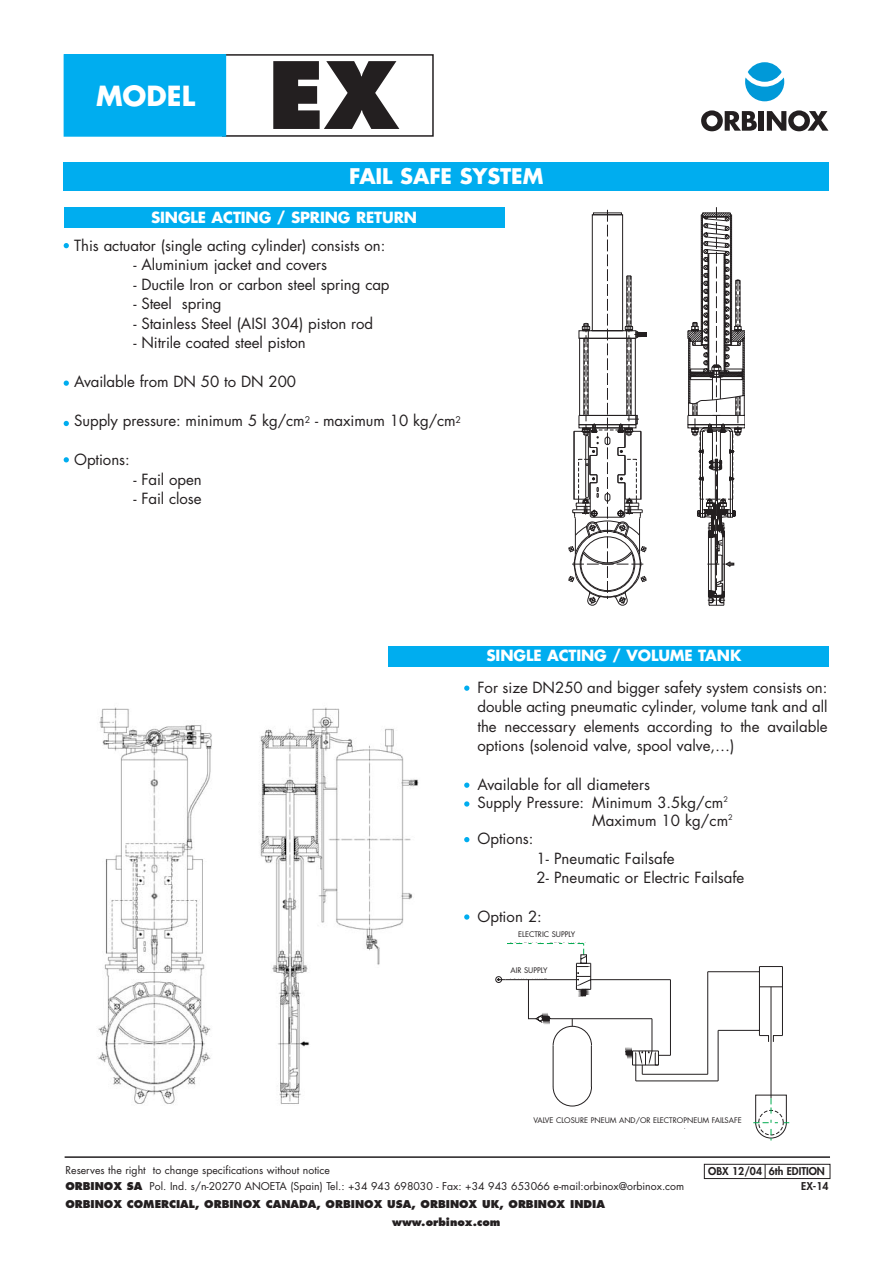
<style>
.page{position:relative;width:893px;height:1263px;background:#fff}
.page>*{position:absolute;margin:0;border:0;box-sizing:border-box;transform-origin:0 0}
.t1{font:800 90px "Futura";color:#231f20}
.t2{font:700 27px "Futura";color:#fff}
.t3{font:700 21px "Futura";letter-spacing:-.005em;color:#fff}
.t4{font:15px/19.5px "Futura";letter-spacing:-.005em;color:#231f20;text-align:justify}
.t5{font:700 15px "Futura";letter-spacing:-.005em;color:#fff}
.t6{font:10.5px/16.5px "Futura";color:#231f20}
.t7{font:800 10.5px "Futura";color:#231f20}
.t8{font:800 10.5px/15px "Futura";color:#231f20}
.t9{font:7.5px "Futura";color:#231f20}
.s1{font-weight:800}
</style>
<div class="page">
<svg style="left:510px;top:942px;width:238px;height:165px"></svg>
<svg style="left:495px;top:943px;width:164px;height:163px"></svg>
<hr style="left:717px;top:1030px;width:1px;height:51px;background:#231f20">
<hr style="left:707px;top:972px;width:1px;height:102px;background:#231f20">
<hr style="left:770px;top:987px;width:1px;height:111px;background:#231f20">
<hr style="left:670px;top:980px;width:1px;height:75px;background:#231f20">
<svg style="left:753px;top:1095px;width:36px;height:46px"></svg>
<hr style="left:718px;top:1030px;width:41px;height:1px;background:#231f20">
<hr style="left:707px;top:971px;width:52px;height:1px;background:#231f20">
<hr style="left:759px;top:967px;width:1px;height:69px;background:#231f20">
<hr style="left:782px;top:967px;width:1px;height:69px;background:#231f20">
<svg style="left:760px;top:986px;width:22px;height:1px"></svg>
<svg style="left:759px;top:1035px;width:23px;height:7px"></svg>
<svg style="left:759px;top:966px;width:23px;height:1px"></svg>
<div style="left:222px;top:54px;width:211px;height:83px;border:2px solid #231f20"></div>
<div style="left:64px;top:55px;width:161px;height:81px;background:#00adef"></div>
<div style="left:64px;top:54px;width:162px;height:83px;border:2px solid #00adef"></div>
<div style="left:64px;top:162px;width:765px;height:29px;background:#00adef"></div>
<div style="left:388px;top:646px;width:441px;height:20px;background:#00adef"></div>
<div style="left:64px;top:207px;width:440px;height:21px;background:#00adef"></div>
<svg style="left:701px;top:110px;width:55px;height:21px"></svg>
<div style="left:759px;top:111px;width:5px;height:20px;background:#231f20"></div>
<svg style="left:766px;top:110px;width:62px;height:21px"></svg>
<div style="left:747px;top:62px;width:34px;height:20px;background:#0099d8;border-radius:50%"></div>
<svg style="left:745px;top:78px;width:39px;height:23px"></svg>
<svg style="left:64px;top:243px;width:5px;height:5px"></svg>
<svg style="left:64px;top:381px;width:5px;height:5px"></svg>
<svg style="left:64px;top:421px;width:5px;height:5px"></svg>
<svg style="left:64px;top:457px;width:5px;height:5px"></svg>
<svg style="left:464px;top:686px;width:5px;height:5px"></svg>
<svg style="left:464px;top:783px;width:5px;height:5px"></svg>
<svg style="left:464px;top:837px;width:5px;height:5px"></svg>
<svg style="left:464px;top:801px;width:5px;height:6px"></svg>
<svg style="left:464px;top:914px;width:5px;height:6px"></svg>
<div style="left:506px;top:965px;width:46px;height:13px;background:#fff"></div>
<img style="left:97px;top:707px;width:322px;height:397px">
<svg style="left:568px;top:207px;width:176px;height:399px"></svg>
<hr style="left:65px;top:1156px;width:765px;height:2px;background:#231f20">
<div style="left:704px;top:1164px;width:126px;height:15px;border:1px solid #231f20"></div>
<svg style="left:764px;top:1164px;width:1px;height:14px"></svg>
<h2 class="t2" style="left:96px;top:84px;width:100px">MODEL</h2>
<h1 class="t1" style="left:268px;top:56px;width:132px">EX</h1>
<h3 class="t3" style="left:349px;top:167px;width:195px">FAIL SAFE SYSTEM</h3>
<p class="t5" style="left:151px;top:210px;width:267px">SINGLE ACTING / SPRING RETURN</p>
<p class="t4" style="left:74px;top:237px;width:312px">This actuator (single acting cylinder) consists on:</p>
<p class="t4" style="left:133px;top:256px;width:195px">- Aluminium jacket and covers</p>
<p class="t4" style="left:133px;top:276px;width:258px">- Ductile Iron or carbon steel spring cap</p>
<p class="t4" style="left:133px;top:295px;width:90px">- Steel spring</p>
<p class="t4" style="left:133px;top:315px;width:241px">- Stainless Steel (AISI 304) piston rod</p>
<p class="t4" style="left:133px;top:334px;width:174px">- Nitrile coated steel piston</p>
<p class="t4" style="left:74px;top:373px;width:223px">Available from DN 50 to DN 200</p>
<p class="t4" style="left:74px;top:412px;width:388px">Supply pressure: minimum 5 kg/cm<sup>2</sup> - maximum 10 kg/cm<sup>2</sup></p>
<p class="t4" style="left:74px;top:451px;width:57px">Options:</p>
<p class="t4" style="left:133px;top:471px;width:70px">- Fail open</p>
<p class="t4" style="left:133px;top:490px;width:70px">- Fail close</p>
<p class="t5" style="left:486px;top:649px;width:256px">SINGLE ACTING / VOLUME TANK</p>
<p class="t4" style="left:477px;top:679px;width:351px">For size DN250 and bigger safety system consists on: double acting pneumatic cylinder, volume tank and all the neccessary elements according to the available options (solenoid valve, spool valve,…)</p>
<p class="t4" style="left:477px;top:776px;width:174px">Available for all diameters</p>
<p class="t4" style="left:477px;top:794px;width:252px">Supply Pressure: Minimum 3.5kg/cm<sup>2</sup></p>
<p class="t4" style="left:592px;top:812px;width:142px">Maximum 10 kg/cm<sup>2</sup></p>
<p class="t4" style="left:477px;top:830px;width:58px">Options:</p>
<p class="t4" style="left:536px;top:850px;width:209px">1- Pneumatic Failsafe<br>2- Pneumatic or Electric Failsafe</p>
<p class="t4" style="left:477px;top:908px;width:66px">Option 2:</p>
<p class="t9" style="left:518px;top:931px;width:59px">ELECTRIC SUPPLY</p>
<p class="t9" style="left:510px;top:967px;width:39px">AIR SUPPLY</p>
<p class="t9" style="left:533px;top:1117px;width:210px">VALVE CLOSURE PNEUM AND/OR ELECTROPNEUM FAILSAFE</p>
<p class="t6" style="left:65px;top:1162px;width:620px">Reserves the right to change specifications without notice<br><span class="s1">ORBINOX SA</span> Pol. Ind. s/n-20270 ANOETA (Spain) Tel.: +34 943 698030 - Fax: +34 943 653066 e-mail:orbinox@orbinox.com</p>
<p class="t8" style="left:801px;top:1165px;width:29px;text-indent:-93px">OBX 12/04 6th EDITION<br>EX-14</p>
<p class="t7" style="left:65px;top:1199px;width:541px">ORBINOX COMERCIAL, ORBINOX CANADA, ORBINOX USA, ORBINOX UK, ORBINOX INDIA</p>
<p class="t7" style="left:392px;top:1218px;width:110px">www.orbinox.com</p>
</div>
